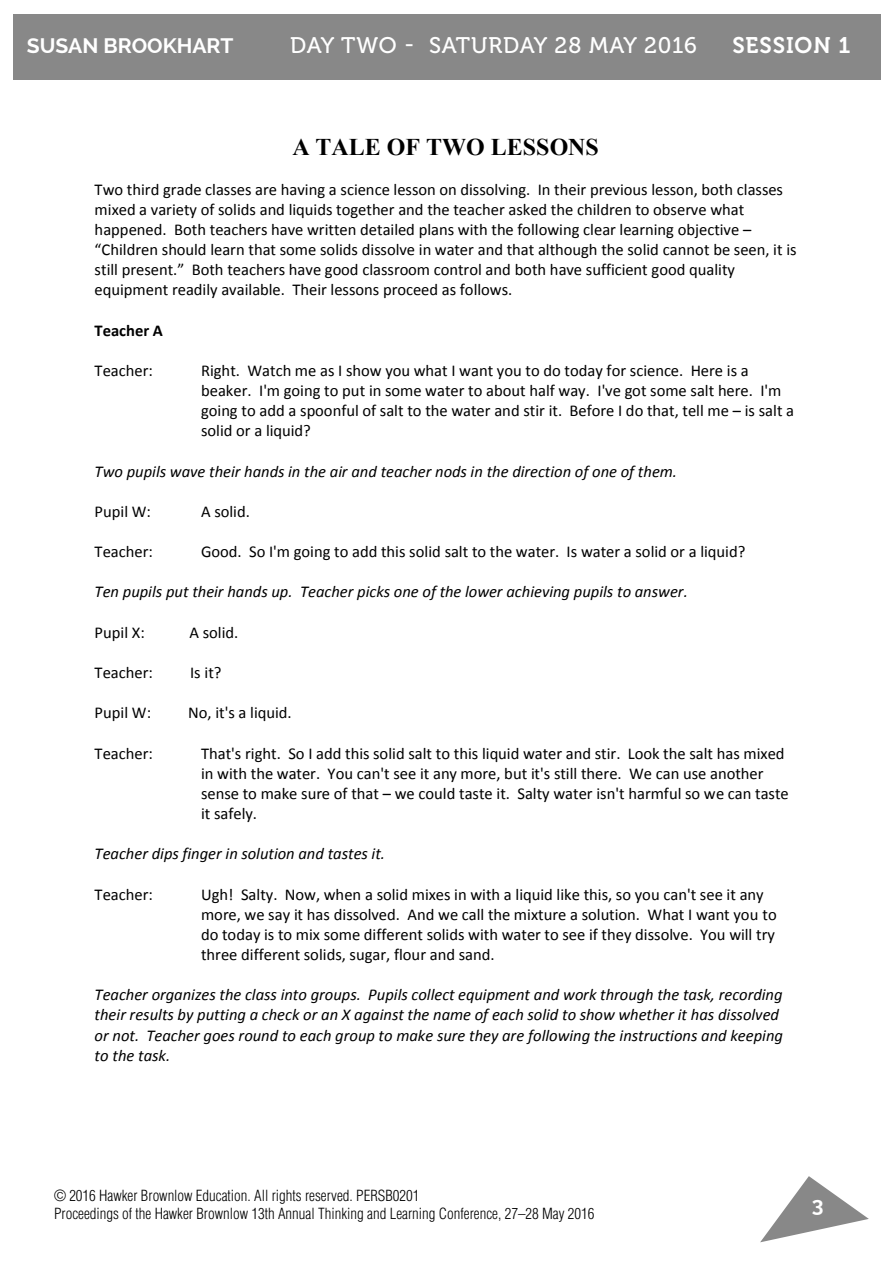
<style>
.page{position:relative;width:893px;height:1263px;background:#fff}
.page>*{position:absolute;margin:0;border:0;box-sizing:border-box;transform-origin:0 0}
.t1{font:700 24px "Times";color:#000}
.t2{font:22.5px "Museo 500";letter-spacing:.03em;color:#fff}
.t3{font:22.5px "Museo 700";letter-spacing:.04em;color:#fff}
.t4{font:700 21px "Raleway";color:#fff}
.t5{font:16.5px/20.1px "Calibri";color:#000}
.t6{font:italic 16.5px/20.1px "Calibri";color:#000}
.t7{font:700 16.5px "Calibri";letter-spacing:-.005em;color:#000}
.t8{font:300 condensed 15px/18px "Helvetica LT Std";color:#000}
</style>
<div class="page">
<svg style="left:760px;top:1176px;width:109px;height:66px"></svg>
<div style="left:13px;top:14px;width:867px;height:65px;background:#888"></div>
<p class="t4" style="left:27px;top:34px;width:208px">SUSAN BROOKHART</p>
<h2 class="t2" style="left:290px;top:37px;width:408px">DAY TWO - SATURDAY 28 MAY 2016</h2>
<h2 class="t3" style="left:732px;top:37px;width:120px">SESSION 1</h2>
<h1 class="t1" style="left:292px;top:131px;width:308px">A TALE OF TWO LESSONS</h1>
<p class="t5" style="left:95px;top:179px;width:703px">Two third grade classes are having a science lesson on dissolving. In their previous lesson, both classes mixed a variety of solids and liquids together and the teacher asked the children to observe what happened. Both teachers have written detailed plans with the following clear learning objective – “Children should learn that some solids dissolve in water and that although the solid cannot be seen, it is still present.” Both teachers have good classroom control and both have sufficient good quality equipment readily available. Their lessons proceed as follows.</p>
<p class="t7" style="left:95px;top:320px;width:70px">Teacher A</p>
<p class="t5" style="left:95px;top:360px;width:60px">Teacher:</p>
<p class="t5" style="left:201px;top:360px;width:595px">Right. Watch me as I show you what I want you to do today for science. Here is a beaker. I'm going to put in some water to about half way. I've got some salt here. I'm going to add a spoonful of salt to the water and stir it. Before I do that, tell me – is salt a solid or a liquid?</p>
<p class="t6" style="left:95px;top:460px;width:584px">Two pupils wave their hands in the air and teacher nods in the direction of one of them.</p>
<p class="t5" style="left:95px;top:501px;width:58px">Pupil W:</p>
<p class="t5" style="left:201px;top:501px;width:50px">A solid.</p>
<p class="t5" style="left:95px;top:542px;width:60px">Teacher:</p>
<p class="t5" style="left:201px;top:542px;width:546px">Good. So I'm going to add this solid salt to the water. Is water a solid or a liquid?</p>
<p class="t6" style="left:95px;top:581px;width:595px">Ten pupils put their hands up. Teacher picks one of the lower achieving pupils to answer.</p>
<p class="t5" style="left:95px;top:622px;width:52px">Pupil X:</p>
<p class="t5" style="left:190px;top:622px;width:50px">A solid.</p>
<p class="t5" style="left:95px;top:663px;width:60px">Teacher:</p>
<p class="t5" style="left:190px;top:663px;width:33px">Is it?</p>
<p class="t5" style="left:95px;top:703px;width:58px">Pupil W:</p>
<p class="t5" style="left:188px;top:703px;width:105px">No, it's a liquid.</p>
<p class="t5" style="left:95px;top:743px;width:60px">Teacher:</p>
<p class="t5" style="left:201px;top:743px;width:589px">That's right. So I add this solid salt to this liquid water and stir. Look the salt has mixed in with the water. You can't see it any more, but it's still there. We can use another sense to make sure of that – we could taste it. Salty water isn't harmful so we can taste it safely.</p>
<p class="t6" style="left:95px;top:843px;width:292px">Teacher dips finger in solution and tastes it.</p>
<p class="t5" style="left:95px;top:884px;width:60px">Teacher:</p>
<p class="t5" style="left:201px;top:884px;width:577px">Ugh! Salty. Now, when a solid mixes in with a liquid like this, so you can't see it any more, we say it has dissolved. And we call the mixture a solution. What I want you to do today is to mix some different solids with water to see if they dissolve. You will try three different solids, sugar, flour and sand.</p>
<p class="t6" style="left:95px;top:984px;width:690px">Teacher organizes the class into groups. Pupils collect equipment and work through the task, recording their results by putting a check or an X against the name of each solid to show whether it has dissolved or not. Teacher goes round to each group to make sure they are following the instructions and keeping to the task.</p>
<p class="t8" style="left:54px;top:1189px;width:542px">© 2016 Hawker Brownlow Education. All rights reserved. PERSB0201<br>Proceedings of the Hawker Brownlow 13th Annual Thinking and Learning Conference, 27–28 May 2016</p>
<p class="t4" style="left:812px;top:1193px;width:13px">3</p>
</div>
